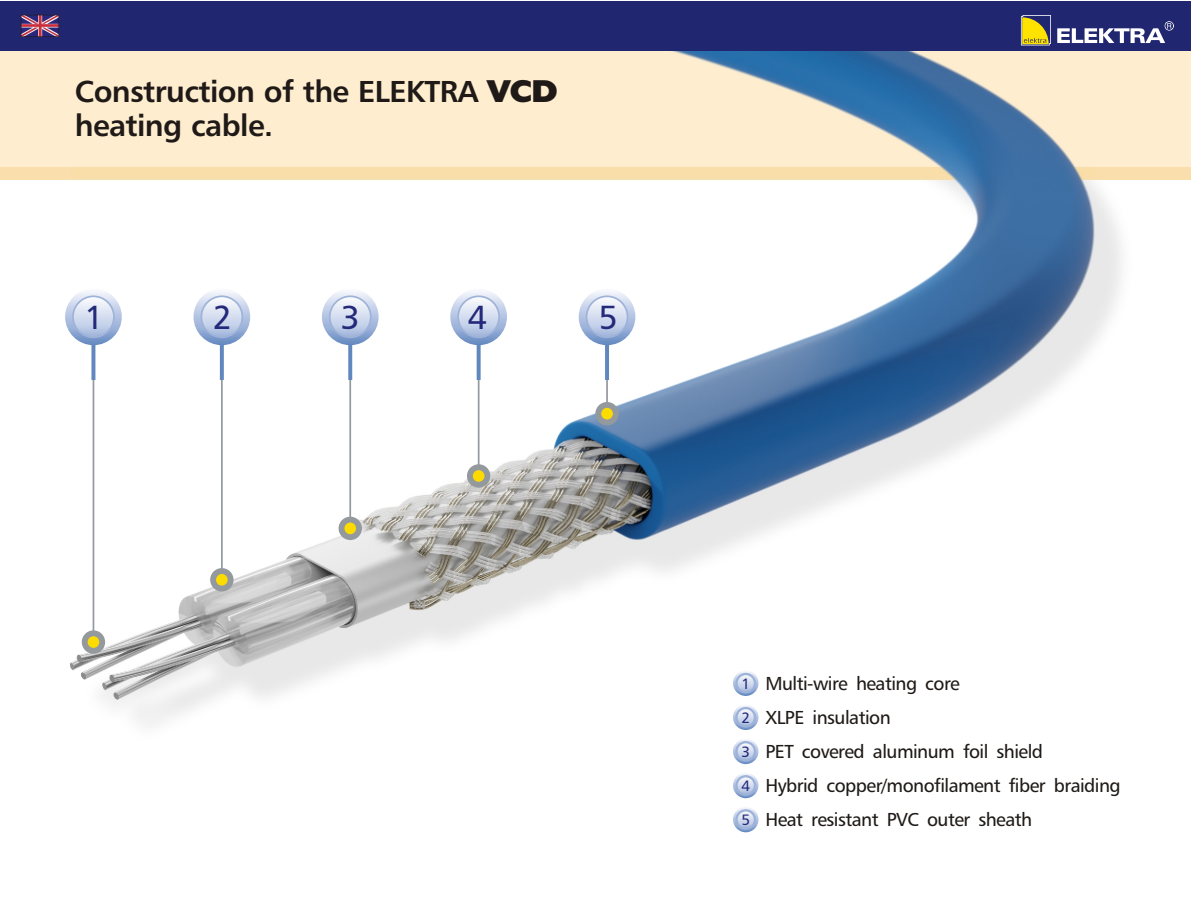
<style>
.page{position:relative;width:1192px;height:908px;background:#fff}
.page>*{position:absolute;margin:0;border:0;box-sizing:border-box;transform-origin:0 0}
.t1{font:32px "Humnst 777 PL";color:#24297a}
.t2{font:700 29px/33.6px "Humnst 777 PL";letter-spacing:-.02em;color:#1f1a17}
.t3{font:18px "Humnst 777 PL";letter-spacing:-.03em;color:#1f1a17}
.t4{font:14.4px "Humnst 777 PL";color:#24297a}
.s1{font-family:"Humanst 521 X Bd PL";font-weight:400}
.s2{font-size:14.4px;color:#24297a}
</style>
<div class="page">
<div style="left:0;top:40px;width:1191px;height:134px;background:#ffedcf"></div>
<div style="left:0;top:167px;width:1191px;height:13px;background:#fadeab"></div>
<img style="left:71px;top:51px;width:1024px;height:648px">
<div style="left:82px;top:630px;width:23px;height:24px;background:#94999e;border-radius:50%"></div>
<div style="left:88px;top:636px;width:11px;height:12px;background:#fcdb00;border-radius:50%"></div>
<hr style="left:93px;top:331px;width:1px;height:302px;background:#94999e">
<div style="left:210px;top:568px;width:24px;height:23px;background:#94999e;border-radius:50%"></div>
<div style="left:216px;top:574px;width:12px;height:12px;background:#fcdb00;border-radius:50%"></div>
<hr style="left:221px;top:332px;width:2px;height:240px;background:#94999e">
<div style="left:339px;top:517px;width:23px;height:23px;background:#94999e;border-radius:50%"></div>
<div style="left:344px;top:523px;width:12px;height:11px;background:#fcdb00;border-radius:50%"></div>
<hr style="left:349px;top:328px;width:2px;height:193px;background:#94999e">
<div style="left:467px;top:464px;width:23px;height:24px;background:#94999e;border-radius:50%"></div>
<div style="left:473px;top:470px;width:11px;height:12px;background:#fcdb00;border-radius:50%"></div>
<hr style="left:478px;top:328px;width:2px;height:140px;background:#94999e">
<div style="left:595px;top:402px;width:24px;height:23px;background:#94999e;border-radius:50%"></div>
<div style="left:601px;top:408px;width:12px;height:12px;background:#fcdb00;border-radius:50%"></div>
<hr style="left:606px;top:332px;width:2px;height:74px;background:#94999e">
<svg style="left:91px;top:345px;width:4px;height:35px"></svg>
<img style="left:65px;top:288px;width:57px;height:57px;border-radius:50%">
<img style="left:73px;top:296px;width:41px;height:41px;border-radius:50%">
<div style="left:72px;top:295px;width:43px;height:43px;border:2px solid #9eb3d9;border-radius:50%"></div>
<svg style="left:220px;top:345px;width:4px;height:35px"></svg>
<img style="left:194px;top:288px;width:56px;height:57px;border-radius:50%">
<img style="left:201px;top:296px;width:41px;height:41px;border-radius:50%">
<div style="left:201px;top:295px;width:42px;height:43px;border:2px solid #9eb3d9;border-radius:50%"></div>
<svg style="left:348px;top:345px;width:4px;height:35px"></svg>
<img style="left:322px;top:288px;width:57px;height:57px;border-radius:50%">
<img style="left:330px;top:296px;width:41px;height:41px;border-radius:50%">
<div style="left:329px;top:295px;width:43px;height:43px;border:2px solid #9eb3d9;border-radius:50%"></div>
<svg style="left:477px;top:345px;width:4px;height:35px"></svg>
<img style="left:450px;top:288px;width:57px;height:57px;border-radius:50%">
<img style="left:458px;top:296px;width:41px;height:41px;border-radius:50%">
<div style="left:457px;top:295px;width:43px;height:43px;border:2px solid #9eb3d9;border-radius:50%"></div>
<hr style="left:605px;top:307px;width:4px;height:73px;background:#6187bf">
<img style="left:579px;top:288px;width:56px;height:57px;border-radius:50%">
<img style="left:587px;top:296px;width:41px;height:41px;border-radius:50%">
<div style="left:586px;top:295px;width:42px;height:43px;border:2px solid #9eb3d9;border-radius:50%"></div>
<img style="left:733px;top:670px;width:25px;height:26px;border-radius:50%">
<svg style="left:735px;top:673px;width:21px;height:21px"></svg>
<img style="left:733px;top:705px;width:25px;height:25px;border-radius:50%">
<svg style="left:735px;top:707px;width:21px;height:21px"></svg>
<img style="left:733px;top:739px;width:25px;height:25px;border-radius:50%">
<svg style="left:735px;top:741px;width:21px;height:21px"></svg>
<img style="left:733px;top:773px;width:25px;height:25px;border-radius:50%">
<svg style="left:735px;top:775px;width:21px;height:21px"></svg>
<div style="left:0;top:1px;width:1191px;height:50px;background:#212670"></div>
<svg style="left:1021px;top:15px;width:30px;height:30px"></svg>
<svg style="left:1057px;top:21px;width:117px;height:22px"></svg>
<img style="left:22px;top:16px;width:36px;height:20px">
<hr style="left:21px;top:36px;width:37px;height:1px;background:#1f1a17">
<svg style="left:58px;top:15px;width:1px;height:22px"></svg>
<hr style="left:21px;top:15px;width:37px;height:1px;background:#1f1a17">
<svg style="left:21px;top:15px;width:1px;height:22px"></svg>
<img style="left:733px;top:807px;width:25px;height:25px;border-radius:50%">
<svg style="left:735px;top:809px;width:21px;height:21px"></svg>
<h2 class="t2" style="left:75px;top:78px;width:484px">Construction of the ELEKTRA <span class="s1">VCD </span>heating cable.</h2>
<h1 class="t1" style="left:84px;top:305px;width:21px">1</h1>
<h1 class="t1" style="left:213px;top:305px;width:21px">2</h1>
<h1 class="t1" style="left:341px;top:305px;width:21px">3</h1>
<h1 class="t1" style="left:468px;top:305px;width:21px">4</h1>
<h1 class="t1" style="left:598px;top:305px;width:21px">5</h1>
<p class="t3" style="left:765px;top:676px;width:196px">Multi-wire heating core</p>
<p class="t3" style="left:765px;top:711px;width:127px">XLPE insulation</p>
<p class="t3" style="left:765px;top:745px;width:279px">PET covered aluminum foil shield</p>
<p class="t3" style="left:765px;top:779px;width:357px">Hybrid copper/monofilament fiber braiding</p>
<p class="t3" style="left:742px;top:813px;width:292px"><span class="s2">5</span> Heat resistant PVC outer sheath</p>
<p class="t4" style="left:742px;top:678px;width:10px">1</p>
<p class="t4" style="left:742px;top:712px;width:10px">2</p>
<p class="t4" style="left:742px;top:746px;width:10px">3</p>
<p class="t4" style="left:742px;top:780px;width:10px">4</p>
</div>
